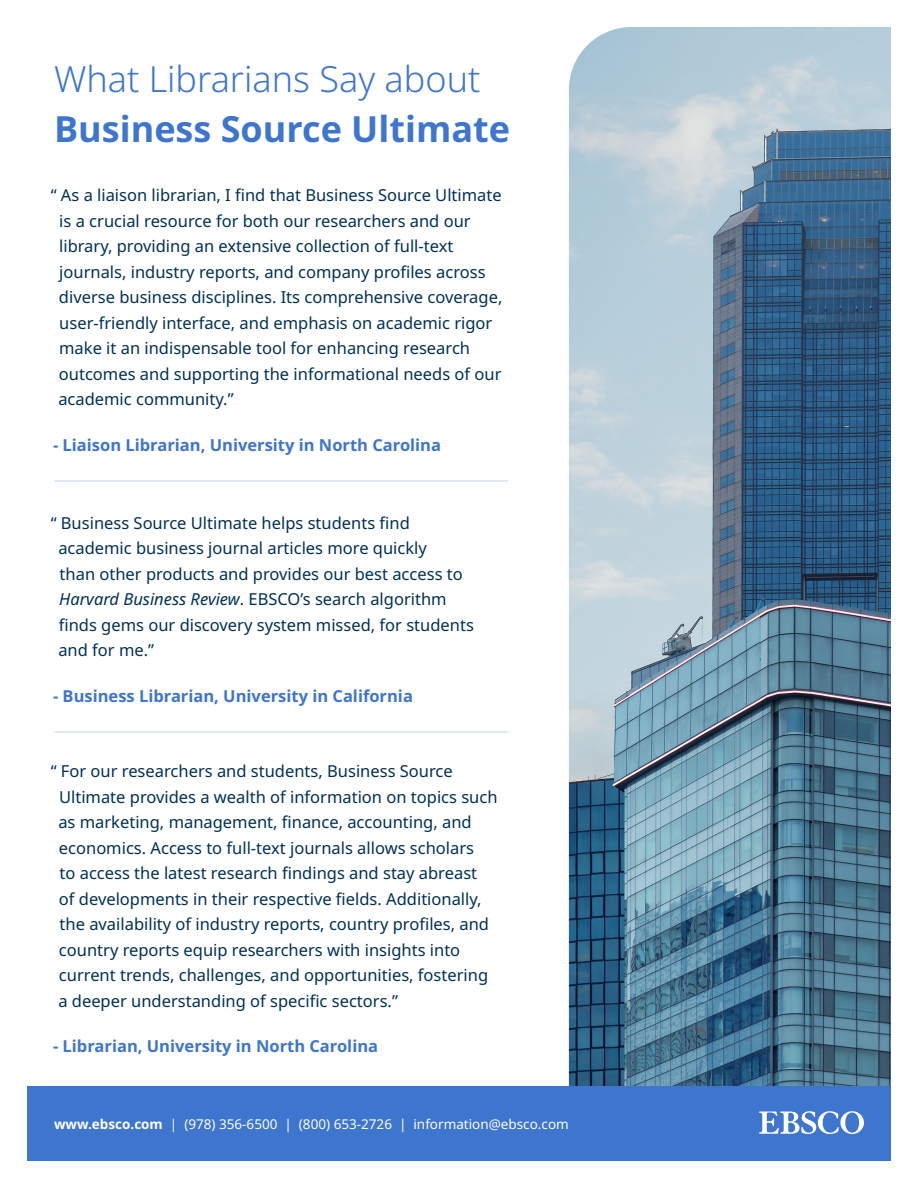
<style>
.page{position:relative;width:918px;height:1188px;background:#fff}
.page>*{position:absolute;margin:0;border:0;box-sizing:border-box;transform-origin:0 0}
.t1{font:300 36px/49.5px "Noto Sans";color:#3e75ce}
.t2{font:16.5px/25.5px "Noto Sans";color:#002f56}
.t3{font:700 16.5px "Noto Sans";color:#3e75ce}
.t4{font:13.5px "Noto Sans";color:#fff}
.s1{font-weight:700}
.s2{font-style:italic}
</style>
<div class="page">
<img style="left:569px;top:27px;width:322px;height:1059px">
<hr style="left:55px;top:480px;width:453px;height:2px;background:#d7e2f4">
<hr style="left:55px;top:731px;width:453px;height:2px;background:#d7e2f4">
<div style="left:28px;top:1086px;width:863px;height:75px;background:#3e75ce"></div>
<svg style="left:759px;top:1111px;width:105px;height:23px"></svg>
<h3 class="t1" style="left:54px;top:56px;width:458px">What Librarians Say about<br><span class="s1">Business Source Ultimate</span></h3>
<p class="t2" style="left:58px;top:183px;width:446px;text-indent:-8px">“ As a liaison librarian, I find that Business Source Ultimate is a crucial resource for both our researchers and our library, providing an extensive collection of full-text journals, industry reports, and company profiles across diverse business disciplines. Its comprehensive coverage, user-friendly interface, and emphasis on academic rigor make it an indispensable tool for enhancing research outcomes and supporting the informational needs of our academic community.”</p>
<p class="t3" style="left:53px;top:433px;width:390px">- Liaison Librarian, University in North Carolina</p>
<p class="t2" style="left:58px;top:510px;width:417px;text-indent:-8px">“ Business Source Ultimate helps students find academic business journal articles more quickly<br>than other products and provides our best access to <span class="s2">Harvard Business Review</span>. EBSCO’s search algorithm finds gems our discovery system missed, for students and for me.”</p>
<p class="t3" style="left:53px;top:684px;width:361px">- Business Librarian, University in California</p>
<p class="t2" style="left:58px;top:759px;width:441px;text-indent:-8px">“ For our researchers and students, Business Source Ultimate provides a wealth of information on topics such as marketing, management, finance, accounting, and economics. Access to full-text journals allows scholars<br>to access the latest research findings and stay abreast<br>of developments in their respective fields. Additionally, the availability of industry reports, country profiles, and country reports equip researchers with insights into current trends, challenges, and opportunities, fostering a deeper understanding of specific sectors.”</p>
<p class="t3" style="left:53px;top:1035px;width:327px">- Librarian, University in North Carolina</p>
<p class="t4" style="left:54px;top:1114px;width:516px"><span class="s1">www.ebsco.com</span> | (978) 356-6500 | (800) 653-2726 | information@ebsco.com</p>
</div>
